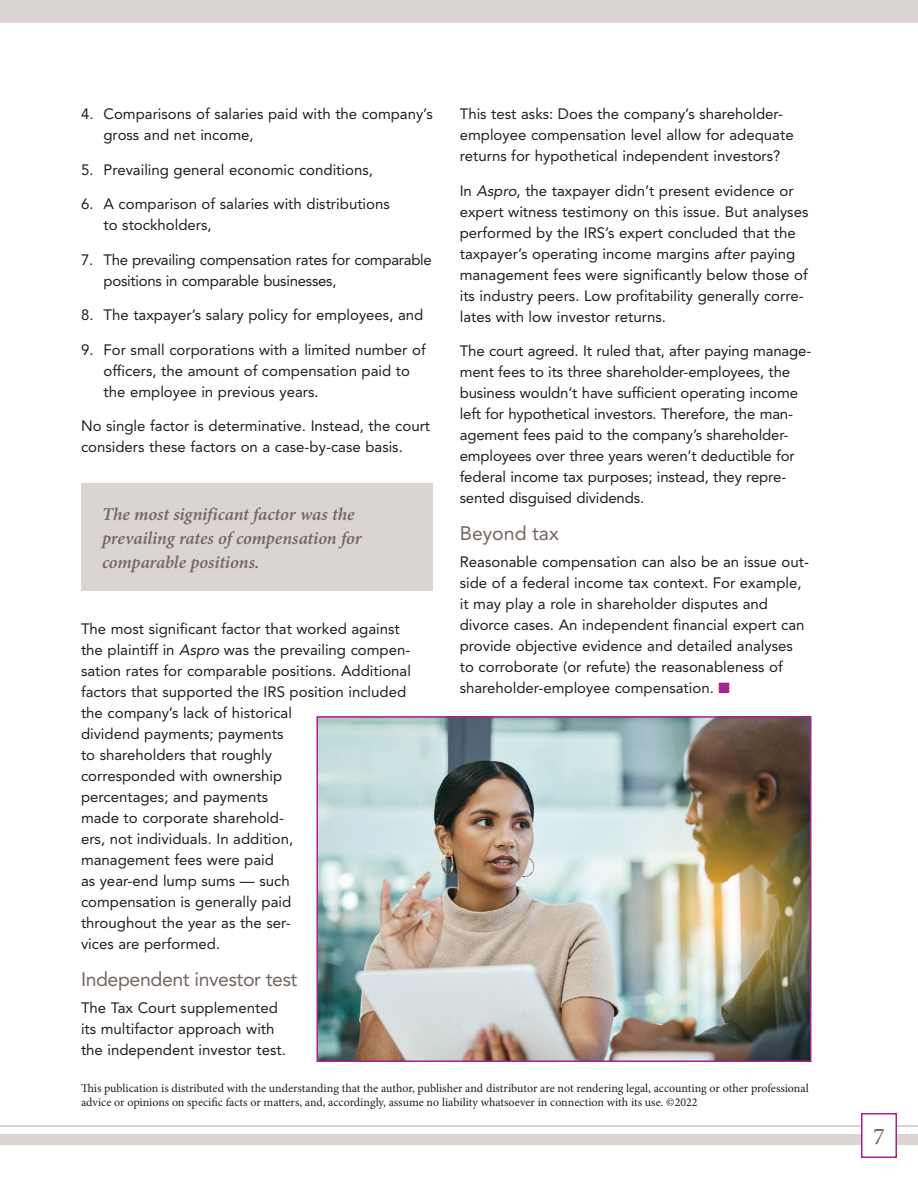
<style>
.page{position:relative;width:918px;height:1188px;background:#fff}
.page>*{position:absolute;margin:0;border:0;box-sizing:border-box;transform-origin:0 0}
.t1{font:500 24px "Minion Pro";color:#736661}
.t2{font:19.5px "Avenir LT Std";letter-spacing:-.02em;color:#736661}
.t3{font:19.5px "Avenir LT Std";color:#736661}
.t4{font:italic 600 18px/24px "Minion Pro";letter-spacing:-.005em;color:#736661}
.t5{font:15px/21px "Avenir LT Std";color:#231f20}
.t6{font:15px/21px "Avenir LT Std";letter-spacing:-.02em;color:#231f20}
.t7{font:12px/14.4px "Minion Pro";letter-spacing:-.005em;color:#231f20}
.s1{font-style:italic}
.s2{color:#a6228c}
</style>
<div class="page">
<div style="left:0;top:1134px;width:918px;height:10px;background:#dad4d2"></div>
<div style="left:0;top:0;width:918px;height:22px;background:#dad4d2"></div>
<hr style="left:0;top:1125px;width:918px;height:1px;background:#dad4d2">
<div style="left:862px;top:1114px;width:34px;height:43px;background:#fff"></div>
<div style="left:861px;top:1113px;width:36px;height:45px;border:2px solid #a6228c"></div>
<img style="left:319px;top:719px;width:490px;height:340px">
<div style="left:316px;top:716px;width:496px;height:346px;border:2px solid #a6228c"></div>
<div style="left:81px;top:483px;width:352px;height:108px;background:#dad4d2"></div>
<p class="t5" style="left:104px;top:104px;width:331px;text-indent:-22px">4. Comparisons of salaries paid with the company’s gross and net income,</p>
<p class="t5" style="left:81px;top:159px;width:293px">5. Prevailing general economic conditions,</p>
<p class="t5" style="left:104px;top:194px;width:288px;text-indent:-22px">6. A comparison of salaries with distributions to stockholders,</p>
<p class="t6" style="left:104px;top:249px;width:330px;text-indent:-22px">7. The prevailing compensation rates for comparable positions in comparable businesses,</p>
<p class="t5" style="left:81px;top:305px;width:344px">8. The taxpayer’s salary policy for employees, and</p>
<p class="t5" style="left:104px;top:339px;width:324px;text-indent:-22px">9. For small corporations with a limited number of officers, the amount of compensation paid to the employee in previous years.</p>
<p class="t5" style="left:81px;top:416px;width:351px">No single factor is determinative. Instead, the court considers these factors on a case-by-case basis.</p>
<p class="t4" style="left:102px;top:503px;width:261px">The most significant factor was the prevailing rates of compensation for comparable positions.</p>
<p class="t5" style="left:81px;top:618px;width:332px">The most significant factor that worked against the plaintiff in <span class="s1">Aspro</span> was the prevailing compen&shy;sation rates for comparable positions. Additional factors that supported the IRS position included the company’s lack of historical<br>dividend payments; payments<br>to shareholders that roughly<br>corresponded with ownership<br>percentages; and payments<br>made to corporate sharehold-<br>ers, not individuals. In addition,<br>management fees were paid<br>as year-end lump sums — such<br>compensation is generally paid<br>throughout the year as the ser-<br>vices are performed.</p>
<h2 class="t2" style="left:81px;top:968px;width:218px">Independent investor test</h2>
<p class="t5" style="left:81px;top:997px;width:206px">The Tax Court supplemented its multifactor approach with the independent investor test.</p>
<p class="t5" style="left:460px;top:104px;width:335px">This test asks: Does the company’s shareholder&shy;employee compensation level allow for adequate returns for hypothetical independent investors?</p>
<p class="t5" style="left:460px;top:180px;width:350px">In <span class="s1">Aspro</span>, the taxpayer didn’t present evidence or expert witness testimony on this issue. But analyses performed by the IRS’s expert concluded that the taxpayer’s operating income margins <span class="s1">after</span> paying management fees were significantly below those of its industry peers. Low profitability generally corre&shy;lates with low investor returns.</p>
<p class="t5" style="left:460px;top:341px;width:353px">The court agreed. It ruled that, after paying manage&shy;ment fees to its three shareholder-employees, the business wouldn’t have sufficient operating income left for hypothetical investors. Therefore, the man&shy;agement fees paid to the company’s shareholder&shy;employees over three years weren’t deductible for federal income tax purposes; instead, they repre&shy;sented disguised dividends.</p>
<h2 class="t3" style="left:460px;top:522px;width:101px">Beyond tax</h2>
<p class="t5" style="left:460px;top:552px;width:351px">Reasonable compensation can also be an issue out&shy;side of a federal income tax context. For example, it may play a role in shareholder disputes and divorce cases. An independent financial expert can provide objective evidence and detailed analyses to corroborate (or refute) the reasonableness of shareholder-employee compensation. <span class="s2">■</span></p>
<p class="t7" style="left:81px;top:1081px;width:729px">This publication is distributed with the understanding that the author, publisher and distributor are not rendering legal, accounting or other professional advice or opinions on specific facts or matters, and, accordingly, assume no liability whatsoever in connection with its use. ©2022</p>
<h1 class="t1" style="left:873px;top:1122px;width:13px">7</h1>
</div>
